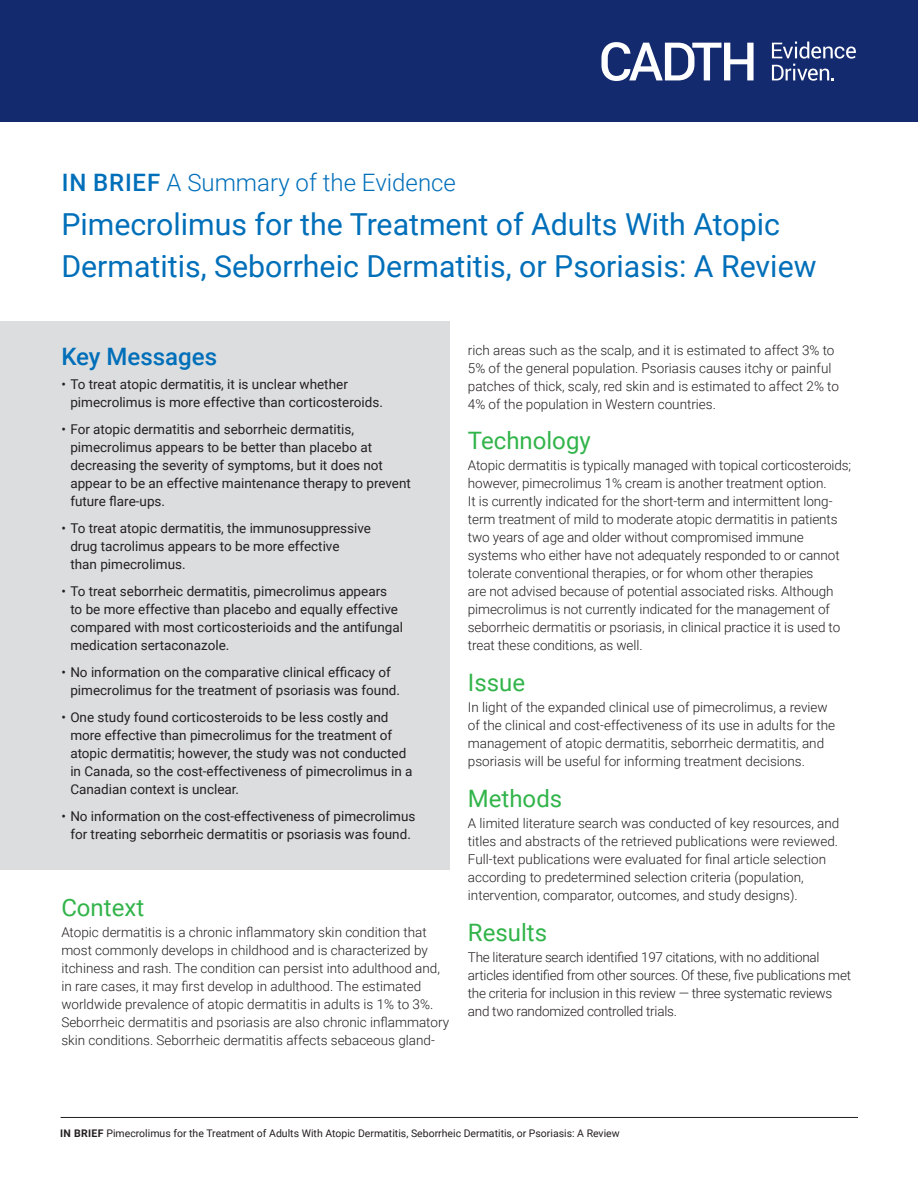
<style>
.page{position:relative;width:918px;height:1188px;background:#fff}
.page>*{position:absolute;margin:0;border:0;box-sizing:border-box;transform-origin:0 0}
.Doc_Title{font:30.3px/42px "Roboto";color:#006fb9}
.Heading{font:24px "Roboto";color:#31b44a}
.Doc_Type{font:300 24px "Roboto";color:#006fb9}
.Key_Messages{font:500 24px "Roboto";color:#006fb9}
.t1{font:300 13.5px/18px "Roboto";color:#231f20}
.t2{font:13.5px/18px "Roboto";color:#231f20}
.t3{font:300 13.5px/18px "Roboto";letter-spacing:-.02em;color:#231f20}
.t4{font:10.5px "Roboto";color:#231f20}
.s1{font-weight:500}
.s2{font-weight:700}
</style>
<div class="page">
<hr style="left:61px;top:1117px;width:797px;height:1px;background:#231f20">
<div style="left:0;top:321px;width:449px;height:549px;background:#dcdddf"></div>
<div style="left:0;top:0;width:918px;height:122px;background:#132a6f"></div>
<svg style="left:601px;top:42px;width:255px;height:39px"></svg>
<p class="Doc_Type" style="left:62px;top:166px;width:396px"><span class="s1">IN BRIEF</span> A Summary of the Evidence</p>
<p class="Doc_Title" style="left:61px;top:202px;width:757px">Pimecrolimus for the Treatment of Adults With Atopic<br>Dermatitis, Seborrheic Dermatitis, or Psoriasis: A Review</p>
<p class="Key_Messages" style="left:61px;top:340px;width:157px">Key Messages</p>
<p class="t2" style="left:70px;top:375px;width:314px;text-indent:-9px">• To treat atopic dermatitis, it is unclear whether pimecrolimus is more effective than corticosteroids.</p>
<p class="t2" style="left:70px;top:420px;width:342px;text-indent:-9px">• For atopic dermatitis and seborrheic dermatitis, pimecrolimus appears to be better than placebo at decreasing the severity of symptoms, but it does not appear to be an effective maintenance therapy to prevent future flare-ups.</p>
<p class="t2" style="left:70px;top:519px;width:302px;text-indent:-9px">• To treat atopic dermatitis, the immunosuppressive drug tacrolimus appears to be more effective<br>than pimecrolimus.</p>
<p class="t2" style="left:70px;top:582px;width:334px;text-indent:-9px">• To treat seborrheic dermatitis, pimecrolimus appears<br>to be more effective than placebo and equally effective compared with most corticosterioids and the antifungal medication sertaconazole.</p>
<p class="t2" style="left:70px;top:663px;width:331px;text-indent:-9px">• No information on the comparative clinical efficacy of pimecrolimus for the treatment of psoriasis was found.</p>
<p class="t2" style="left:70px;top:708px;width:344px;text-indent:-9px">• One study found corticosteroids to be less costly and more effective than pimecrolimus for the treatment of atopic dermatitis; however, the study was not conducted in Canada, so the cost-effectiveness of pimecrolimus in a Canadian context is unclear.</p>
<p class="t2" style="left:61px;top:807px;width:356px;text-align:center">• No information on the cost-effectiveness of pimecrolimus for treating seborrheic dermatitis or psoriasis was found.</p>
<p class="Heading" style="left:61px;top:891px;width:84px">Context</p>
<p class="t1" style="left:61px;top:923px;width:389px">Atopic dermatitis is a chronic inflammatory skin condition that most commonly develops in childhood and is characterized by itchiness and rash. The condition can persist into adulthood and, in rare cases, it may first develop in adulthood. The estimated worldwide prevalence of atopic dermatitis in adults is 1% to 3%.<br>Seborrheic dermatitis and psoriasis are also chronic inflammatory skin conditions. Seborrheic dermatitis affects sebaceous gland-</p>
<p class="t1" style="left:468px;top:340px;width:373px">rich areas such as the scalp, and it is estimated to affect 3% to 5% of the general population. Psoriasis causes itchy or painful patches of thick, scaly, red skin and is estimated to affect 2% to 4% of the population in Western countries.</p>
<p class="Heading" style="left:468px;top:424px;width:124px">Technology</p>
<p class="t1" style="left:468px;top:456px;width:385px">Atopic dermatitis is typically managed with topical corticosteroids; however, pimecrolimus 1% cream is another treatment option.<br>It is currently indicated for the short-term and intermittent long&shy;term treatment of mild to moderate atopic dermatitis in patients two years of age and older without compromised immune systems who either have not adequately responded to or cannot tolerate conventional therapies, or for whom other therapies<br>are not advised because of potential associated risks. Although pimecrolimus is not currently indicated for the management of seborrheic dermatitis or psoriasis, in clinical practice it is used to treat these conditions, as well.</p>
<p class="Heading" style="left:468px;top:666px;width:59px">Issue</p>
<p class="t1" style="left:468px;top:698px;width:369px">In light of the expanded clinical use of pimecrolimus, a review of the clinical and cost-effectiveness of its use in adults for the management of atopic dermatitis, seborrheic dermatitis, and psoriasis will be useful for informing treatment decisions.</p>
<p class="Heading" style="left:468px;top:782px;width:96px">Methods</p>
<p class="t1" style="left:468px;top:814px;width:373px">A limited literature search was conducted of key resources, and titles and abstracts of the retrieved publications were reviewed.<br>Full-text publications were evaluated for final article selection according to predetermined selection criteria (population, intervention, comparator, outcomes, and study designs).</p>
<p class="Heading" style="left:468px;top:915px;width:81px">Results</p>
<p class="t3" style="left:468px;top:948px;width:385px">The literature search identified 197 citations, with no additional articles identified from other sources. Of these, five publications met the criteria for inclusion in this review — three systematic reviews and two randomized controlled trials.</p>
<p class="t4" style="left:60px;top:1126px;width:561px"><span class="s2">IN BRIEF</span> Pimecrolimus for the Treatment of Adults With Atopic Dermatitis, Seborrheic Dermatitis, or Psoriasis: A Review</p>
</div>
